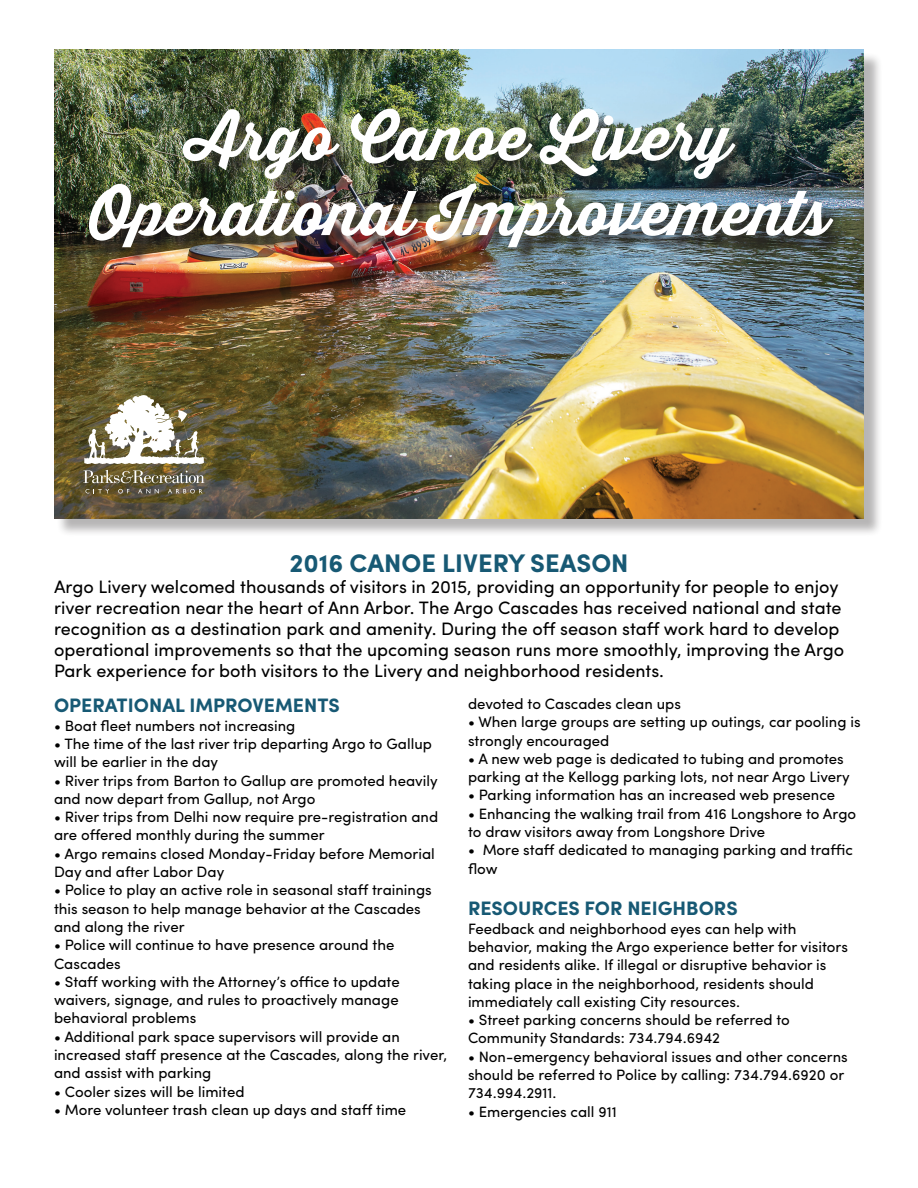
<style>
.page{position:relative;width:918px;height:1188px;background:#fff}
.page>*{position:absolute;margin:0;border:0;box-sizing:border-box;transform-origin:0 0}
.t1{font:700 61.5px/75px "Thirsty Script";color:#fff;text-align:center}
.t2{font:700 25.5px "Sofia Pro";color:#175974}
.t3{font:700 19.5px "Sofia Pro";color:#175974}
.t4{font:18px/21px "Sofia Pro";color:#000}
.t5{font:15px/18.3px "Sofia Pro";color:#000}
</style>
<div class="page">
<div style="left:56px;top:52px;width:826px;height:485px;background:#231f20;opacity:.33"></div>
<img style="left:54px;top:50px;width:810px;height:468px">
<svg style="left:85px;top:489px;width:24px;height:4px"></svg>
<svg style="left:118px;top:489px;width:11px;height:4px"></svg>
<svg style="left:138px;top:489px;width:21px;height:4px"></svg>
<svg style="left:168px;top:489px;width:34px;height:4px"></svg>
<svg style="left:83px;top:395px;width:121px;height:88px"></svg>
<div style="left:91px;top:111px;width:760px;height:155px;background:#231f20;opacity:.75"></div>
<h1 class="t1" style="left:89px;top:100px;width:742px">Argo Canoe Livery<br>Operational Improvements</h1>
<h2 class="t2" style="left:289px;top:543px;width:341px">2016 CANOE LIVERY SEASON</h2>
<p class="t4" style="left:54px;top:575px;width:792px">Argo Livery welcomed thousands of visitors in 2015, providing an opportunity for people to enjoy river recreation near the heart of Ann Arbor. The Argo Cascades has received national and state recognition as a destination park and amenity. During the off season staff work hard to develop operational improvements so that the upcoming season runs more smoothly, improving the Argo Park experience for both visitors to the Livery and neighborhood residents.</p>
<h3 class="t3" style="left:54px;top:691px;width:287px">OPERATIONAL IMPROVEMENTS</h3>
<p class="t5" style="left:54px;top:715px;width:243px">• Boat fleet numbers not increasing</p>
<p class="t5" style="left:54px;top:733px;width:379px">• The time of the last river trip departing Argo to Gallup will be earlier in the day</p>
<p class="t5" style="left:54px;top:770px;width:385px">• River trips from Barton to Gallup are promoted heavily and now depart from Gallup, not Argo</p>
<p class="t5" style="left:54px;top:807px;width:386px">• River trips from Delhi now require pre-registration and are offered monthly during the summer</p>
<p class="t5" style="left:54px;top:843px;width:382px">• Argo remains closed Monday-Friday before Memorial<br>Day and after Labor Day</p>
<p class="t5" style="left:54px;top:880px;width:379px">• Police to play an active role in seasonal staff trainings this season to help manage behavior at the Cascades and along the river</p>
<p class="t5" style="left:54px;top:935px;width:342px">• Police will continue to have presence around the<br>Cascades</p>
<p class="t5" style="left:54px;top:971px;width:347px;text-align:justify">• Staff working with the Attorney’s office to update waivers, signage, and rules to proactively manage behavioral problems</p>
<p class="t5" style="left:54px;top:1026px;width:395px">• Additional park space supervisors will provide an increased staff presence at the Cascades, along the river, and assist with parking</p>
<p class="t5" style="left:54px;top:1081px;width:192px">• Cooler sizes will be limited</p>
<p class="t5" style="left:54px;top:1099px;width:354px">• More volunteer trash clean up days and staff time</p>
<p class="t5" style="left:468px;top:693px;width:214px">devoted to Cascades clean ups</p>
<p class="t5" style="left:468px;top:712px;width:394px">• When large groups are setting up outings, car pooling is strongly encouraged</p>
<p class="t5" style="left:468px;top:748px;width:383px">• A new web page is dedicated to tubing and promotes parking at the Kellogg parking lots, not near Argo Livery</p>
<p class="t5" style="left:468px;top:785px;width:369px">• Parking information has an increased web presence</p>
<p class="t5" style="left:468px;top:803px;width:390px">• Enhancing the walking trail from 416 Longshore to Argo to draw visitors away from Longshore Drive</p>
<p class="t5" style="left:468px;top:840px;width:387px">• More staff dedicated to managing parking and traffic flow</p>
<h3 class="t3" style="left:468px;top:894px;width:271px">RESOURCES FOR NEIGHBORS</h3>
<p class="t5" style="left:468px;top:918px;width:381px">Feedback and neighborhood eyes can help with behavior, making the Argo experience better for visitors and residents alike. If illegal or disruptive behavior is taking place in the neighborhood, residents should immediately call existing City resources.</p>
<p class="t5" style="left:468px;top:1010px;width:323px">• Street parking concerns should be referred to<br>Community Standards: 734.794.6942</p>
<p class="t5" style="left:468px;top:1046px;width:381px">• Non-emergency behavioral issues and other concerns should be referred to Police by calling: 734.794.6920 or<br>734.994.2911.</p>
<p class="t5" style="left:468px;top:1101px;width:150px">• Emergencies call 911</p>
</div>
